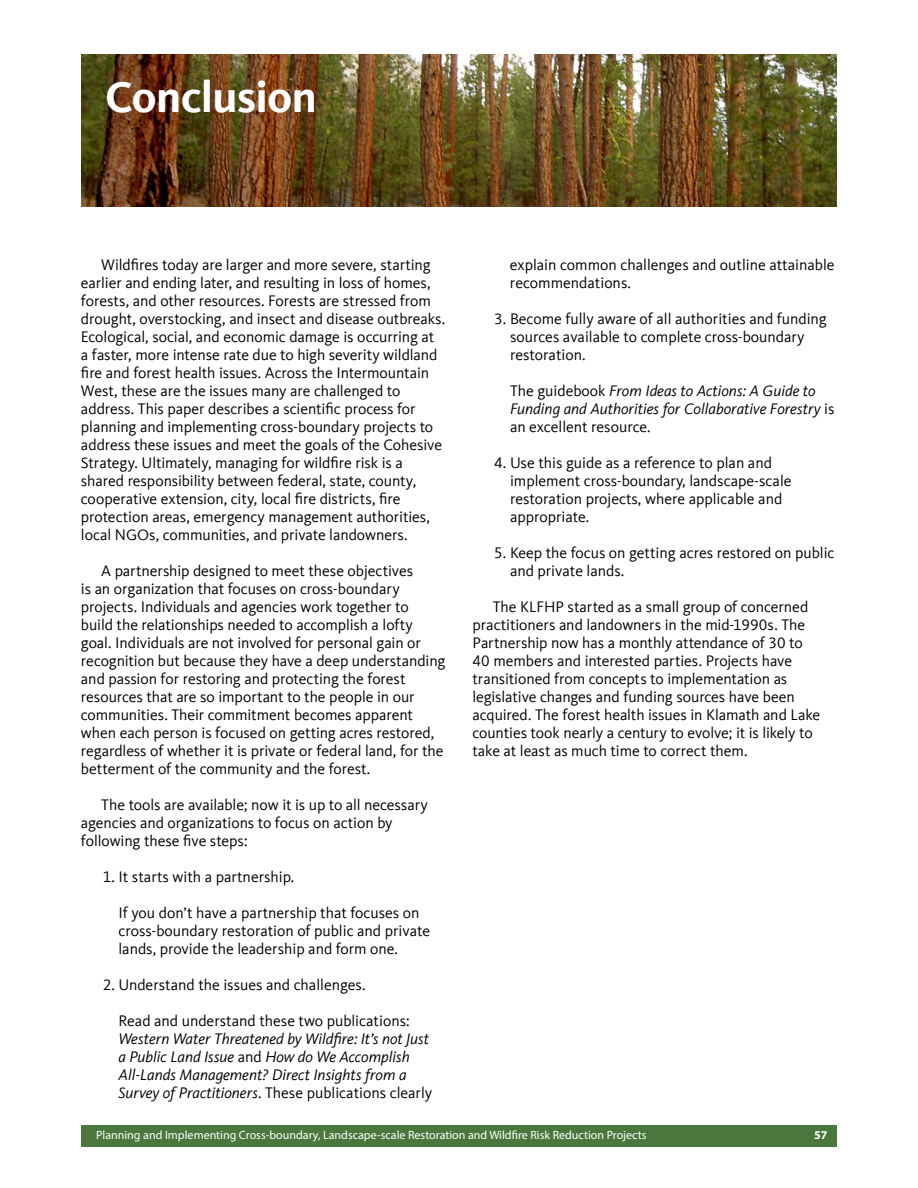
<style>
.page{position:relative;width:918px;height:1188px;background:#fff}
.page>*{position:absolute;margin:0;border:0;box-sizing:border-box;transform-origin:0 0}
.Chapter_title_EESC{font:700 45px "Kievit Offc";letter-spacing:-.015em;color:#fff}
.Body_Text1{font:15.75px/18px "Kievit Offc";letter-spacing:-.005em;color:#000}
.t1{font:italic 15.75px/18px "Kievit Offc";color:#000}
.t2{font:12px "Myriad Pro";color:#fff}
.t3{font:700 12px "Myriad Pro";color:#fff}
.s1{font-style:normal}
</style>
<div class="page">
<div style="left:81px;top:1125px;width:756px;height:21px;background:#4a773c"></div>
<img style="left:81px;top:54px;width:756px;height:153px">
<p class="Chapter_title_EESC" style="left:105px;top:71px;width:213px">Conclusion</p>
<p class="Body_Text1" style="left:81px;top:256px;width:366px;text-indent:20px">Wildfires today are larger and more severe, starting earlier and ending later, and resulting in loss of homes, forests, and other resources. Forests are stressed from drought, overstocking, and insect and disease outbreaks.<br>Ecological, social, and economic damage is occurring at a faster, more intense rate due to high severity wildland fire and forest health issues. Across the Intermountain West, these are the issues many are challenged to address. This paper describes a scientific process for planning and implementing cross-boundary projects to address these issues and meet the goals of the Cohesive Strategy. Ultimately, managing for wildfire risk is a shared responsibility between federal, state, county, cooperative extension, city, local fire districts, fire protection areas, emergency management authorities, local NGOs, communities, and private landowners.</p>
<p class="Body_Text1" style="left:81px;top:562px;width:366px;text-indent:20px">A partnership designed to meet these objectives<br>is an organization that focuses on cross-boundary projects. Individuals and agencies work together to<br>build the relationships needed to accomplish a lofty goal. Individuals are not involved for personal gain or recognition but because they have a deep understanding and passion for restoring and protecting the forest resources that are so important to the people in our communities. Their commitment becomes apparent when each person is focused on getting acres restored, regardless of whether it is private or federal land, for the betterment of the community and the forest.</p>
<p class="Body_Text1" style="left:81px;top:796px;width:349px;text-indent:20px">The tools are available; now it is up to all necessary agencies and organizations to focus on action by following these five steps:</p>
<p class="Body_Text1" style="left:103px;top:868px;width:193px">1. It starts with a partnership.</p>
<p class="Body_Text1" style="left:118px;top:904px;width:313px">If you don’t have a partnership that focuses on cross-boundary restoration of public and private lands, provide the leadership and form one.</p>
<p class="Body_Text1" style="left:103px;top:976px;width:264px">2. Understand the issues and challenges.</p>
<p class="t1" style="left:118px;top:1012px;width:315px"><span class="s1">Read and understand these two publications:<br></span>Western Water Threatened by Wildfire: It’s not Just a Public Land Issue <span class="s1">and</span> How do We Accomplish All-Lands Management? Direct Insights from a Survey of Practitioners<span class="s1">. These publications clearly</span></p>
<p class="Body_Text1" style="left:510px;top:256px;width:326px">explain common challenges and outline attainable recommendations.</p>
<p class="Body_Text1" style="left:510px;top:310px;width:318px;text-indent:-16px">3. Become fully aware of all authorities and funding sources available to complete cross-boundary restoration.</p>
<p class="t1" style="left:510px;top:382px;width:326px"><span class="s1">The guidebook</span> From Ideas to Actions: A Guide to<br>Funding and Authorities for Collaborative Forestry <span class="s1">is an excellent resource.</span></p>
<p class="Body_Text1" style="left:510px;top:454px;width:283px;text-indent:-16px">4. Use this guide as a reference to plan and implement cross-boundary, landscape-scale restoration projects, where applicable and appropriate.</p>
<p class="Body_Text1" style="left:510px;top:544px;width:326px;text-indent:-16px">5. Keep the focus on getting acres restored on public and private lands.</p>
<p class="Body_Text1" style="left:472px;top:598px;width:349px;text-indent:20px">The KLFHP started as a small group of concerned practitioners and landowners in the mid-1990s. The Partnership now has a monthly attendance of 30 to 40 members and interested parties. Projects have transitioned from concepts to implementation as legislative changes and funding sources have been acquired. The forest health issues in Klamath and Lake counties took nearly a century to evolve; it is likely to take at least as much time to correct them.</p>
<p class="t2" style="left:96px;top:1127px;width:552px">Planning and Implementing Cross-boundary, Landscape-scale Restoration and Wildfire Risk Reduction Projects</p>
<p class="t3" style="left:814px;top:1127px;width:15px">57</p>
</div>
